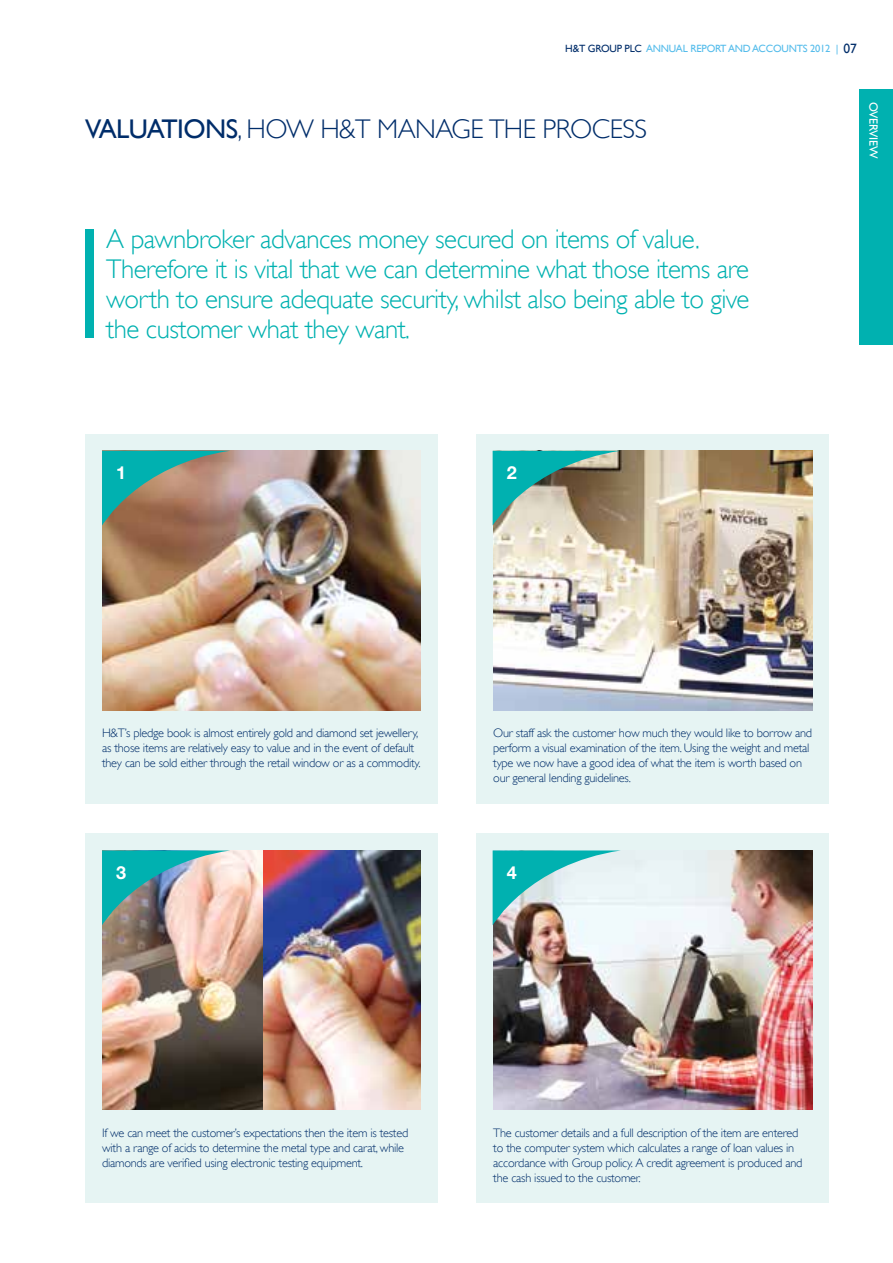
<style>
.page{position:relative;width:893px;height:1263px;background:#fff}
.page>*{position:absolute;margin:0;border:0;box-sizing:border-box;transform-origin:0 0}
.t1{font:300 27px/30px "Gill Sans";letter-spacing:-.02em;color:#00b1b0}
.t2{font:300 27px "Gill Sans";letter-spacing:-.02em;color:#002d6a}
.t3{font:700 18px "Helvetica Neue CE";color:#fff}
.t4{font:300 12.3px/15px "Gill Sans";letter-spacing:-.02em;color:#002d6a}
.t5{font:12px "Gill Sans";letter-spacing:-.02em;color:#fff}
.t6{font:10.5px "Gill Sans";letter-spacing:-.02em;color:#54bceb}
.s1{color:#002d6a}
.s2{font-size:13.5px;color:#002d6a}
.s3{font-weight:400}
</style>
<div class="page">
<div style="left:859px;top:89px;width:34px;height:255px;background:#00b1b0"></div>
<div style="left:85px;top:434px;width:353px;height:370px;background:#e6f4f3"></div>
<div style="left:85px;top:833px;width:353px;height:370px;background:#e6f4f3"></div>
<div style="left:476px;top:434px;width:353px;height:370px;background:#e6f4f3"></div>
<div style="left:476px;top:833px;width:353px;height:370px;background:#e6f4f3"></div>
<div style="left:85px;top:230px;width:9px;height:108px;background:#00b1b0"></div>
<img style="left:102px;top:451px;width:319px;height:259px">
<img style="left:493px;top:451px;width:319px;height:259px">
<img style="left:102px;top:850px;width:162px;height:260px">
<img style="left:264px;top:850px;width:157px;height:260px">
<img style="left:493px;top:850px;width:319px;height:260px">
<svg style="left:102px;top:451px;width:128px;height:75px;background:#718e7f"></svg>
<img style="left:102px;top:850px;width:128px;height:75px">
<svg style="left:493px;top:451px;width:128px;height:75px;background:#6c9d8d"></svg>
<svg style="left:493px;top:850px;width:128px;height:75px"></svg>
<p class="t6" style="left:565px;top:42px;width:293px"><span class="s1">H&amp;T GROUP PLC</span> ANNUAL REPORT AND ACCOUNTS 2012 | <span class="s2">07</span></p>
<h1 class="t2" style="left:85px;top:113px;width:564px"><span class="s3">VALUATIONS</span>, HOW H&amp;T MANAGE THE PROCESS</h1>
<p class="t5" style="left:881px;top:102px;width:58px;rotate:90deg">Overview</p>
<h1 class="t1" style="left:106px;top:224px;width:645px">A pawnbroker advances money secured on items of value.<br>Therefore it is vital that we can determine what those items are worth to ensure adequate security, whilst also being able to give the customer what they want.</h1>
<h2 class="t3" style="left:116px;top:461px;width:12px">1</h2>
<h2 class="t3" style="left:507px;top:461px;width:12px">2</h2>
<p class="t4" style="left:102px;top:726px;width:320px">H&amp;T’s pledge book is almost entirely gold and diamond set jewellery, as those items are relatively easy to value and in the event of default they can be sold either through the retail window or as a commodity.</p>
<h2 class="t3" style="left:116px;top:861px;width:12px">3</h2>
<p class="t4" style="left:493px;top:726px;width:320px">Our staff ask the customer how much they would like to borrow and perform a visual examination of the item. Using the weight and metal type we now have a good idea of what the item is worth based on our general lending guidelines.</p>
<h2 class="t3" style="left:507px;top:861px;width:12px">4</h2>
<p class="t4" style="left:102px;top:1125px;width:308px">If we can meet the customer’s expectations then the item is tested with a range of acids to determine the metal type and carat, while diamonds are verified using electronic testing equipment.</p>
<p class="t4" style="left:493px;top:1125px;width:311px">The customer details and a full description of the item are entered to the computer system which calculates a range of loan values in accordance with Group policy. A credit agreement is produced and the cash issued to the customer.</p>
</div>
